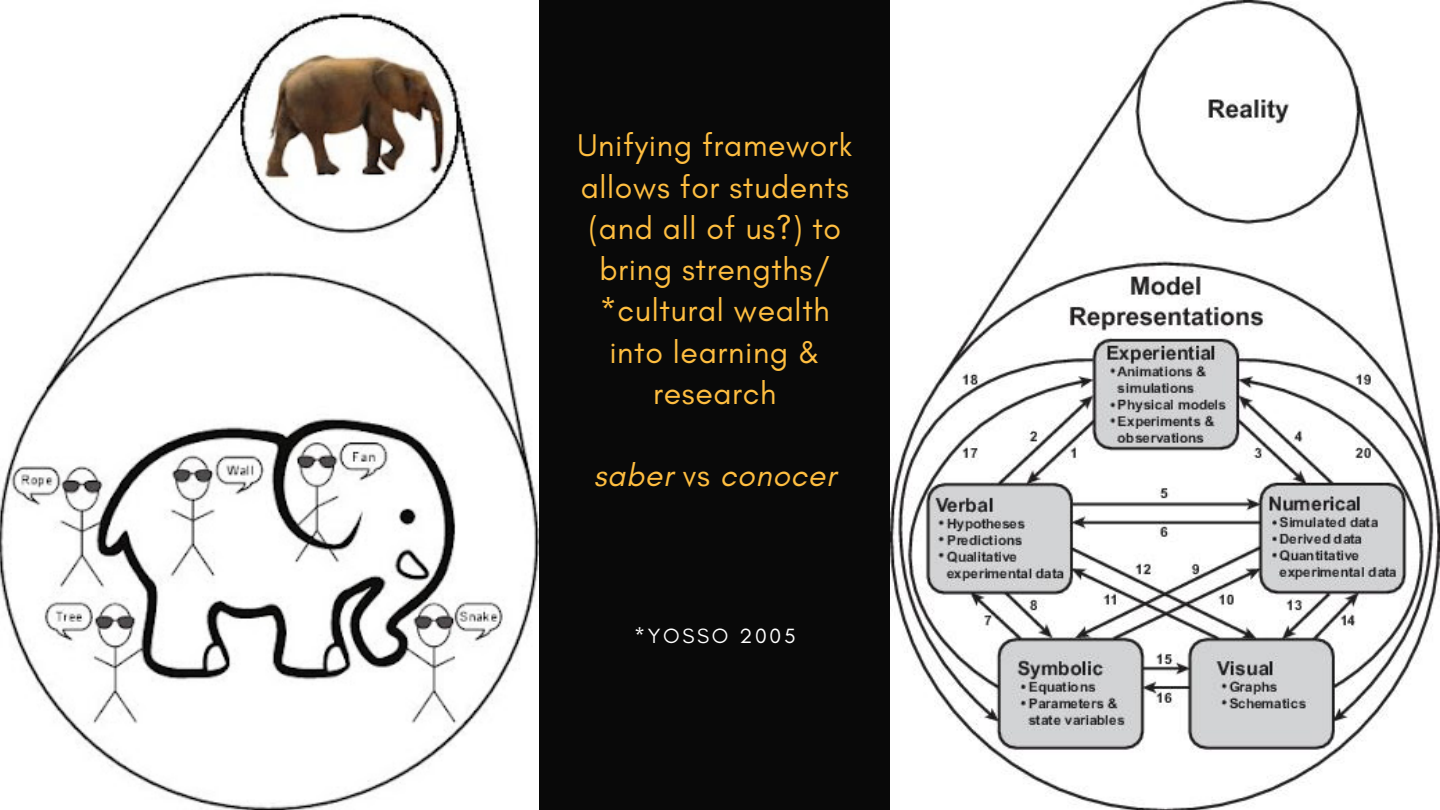
<style>
.page{position:relative;width:1440px;height:810px;background:#090909}
.page>*{position:absolute;margin:0;border:0;box-sizing:border-box;transform-origin:0 0}
.t1{font:32px/41.2px "Glacial Indifference";letter-spacing:.02em;color:#ffbe40;text-align:center}
.t2{font:italic 32px "Glacial Indifference";letter-spacing:.02em;color:#ffbe40}
.t3{font:21px "Glacial Indifference";letter-spacing:.125em;color:#fff}
.s1{font-style:normal}
</style>
<div class="page">
<img style="left:0;top:0;width:538px;height:810px">
<img style="left:891px;top:0;width:549px;height:810px">
<p class="t1" style="left:577px;top:125px;width:276px">Unifying framework allows for students (and all of us?) to bring strengths/ *cultural wealth into learning &amp; research</p>
<p class="t2" style="left:594px;top:456px;width:244px">saber <span class="s1">vs</span> conocer</p>
<p class="t3" style="left:634px;top:623px;width:163px">*YOSSO 2005</p>
</div>
